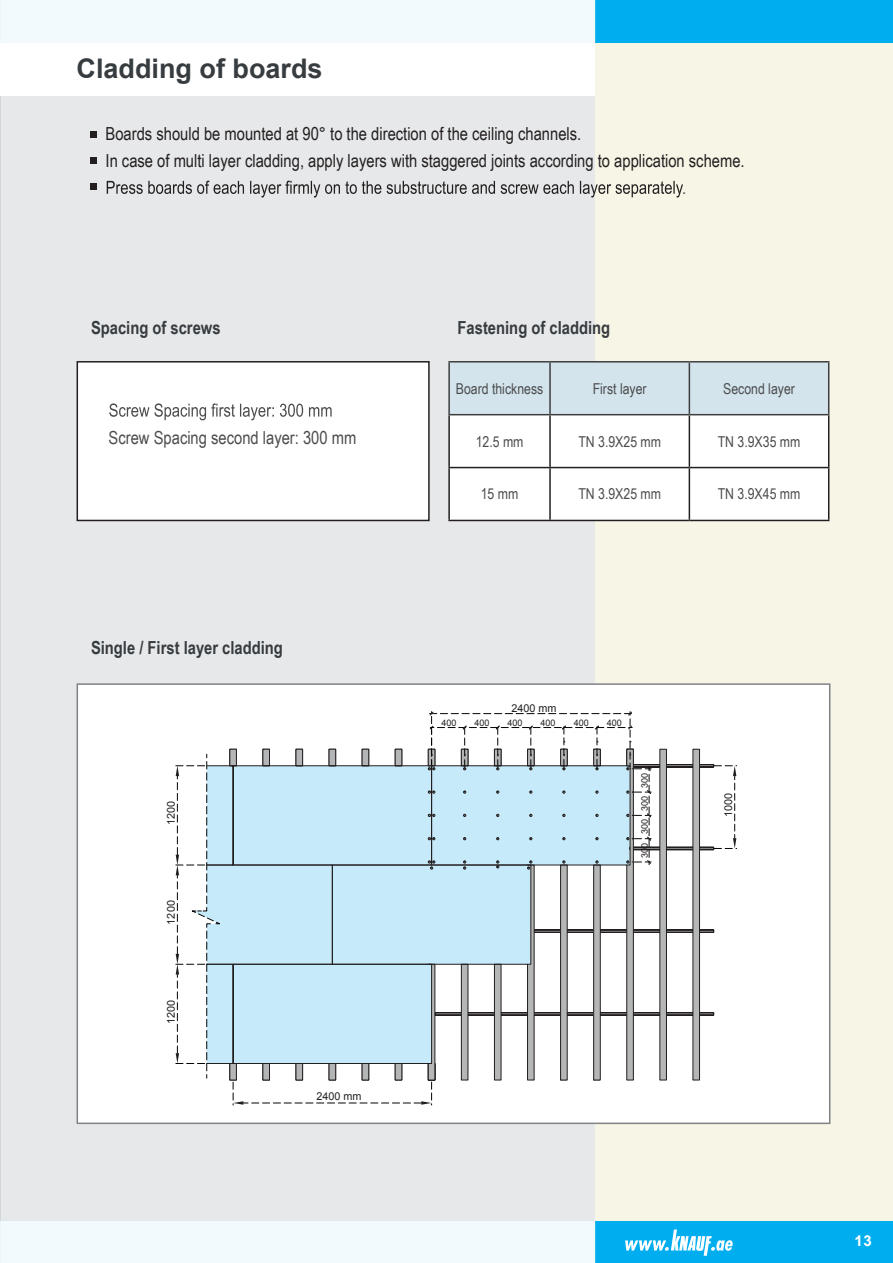
<style>
.page{position:relative;width:893px;height:1263px;background:#fff}
.page>*{position:absolute;margin:0;border:0;box-sizing:border-box;transform-origin:0 0}
.t1{font:700 27px "Arial";color:#373c40}
.t2{font:18px/27px "Arial Narrow";color:#231f20}
.t3{font:700 18px "Arial Narrow";color:#373c40}
.t4{font:18px "Arial Narrow";color:#4b4c4d}
.t5{font:15px "Arial Narrow";color:#4b4c4d}
.t6{font:700 15px "Arial";color:#fff}
.t7{font:10.8px "Arial";color:#231f20}
.t8{font:9px "Arial";color:#231f20}
</style>
<div class="page">
<div style="left:0;top:96px;width:595px;height:1125px;background:#e6e8ea"></div>
<div style="left:595px;top:1221px;width:298px;height:42px;background:#00aeef"></div>
<div style="left:595px;top:0;width:298px;height:43px;background:#00aeef"></div>
<div style="left:595px;top:43px;width:298px;height:1178px;background:#f6f5e6"></div>
<svg style="left:625px;top:1229px;width:108px;height:27px"></svg>
<div style="left:0;top:0;width:595px;height:43px;background:#f3fafe"></div>
<div style="left:0;top:1220px;width:595px;height:43px;background:#f3fafe"></div>
<svg style="left:107px;top:181px;width:576px;height:17px"></svg>
<div style="left:77px;top:362px;width:352px;height:158px;background:#fff"></div>
<div style="left:77px;top:361px;width:353px;height:160px;border:2px solid #231f20"></div>
<svg style="left:109px;top:403px;width:223px;height:17px"></svg>
<svg style="left:450px;top:363px;width:378px;height:157px;background:#eef4f7"></svg>
<hr style="left:828px;top:415px;width:1px;height:52px;background:#231f20">
<hr style="left:689px;top:415px;width:1px;height:52px;background:#231f20">
<hr style="left:549px;top:415px;width:2px;height:52px;background:#231f20">
<hr style="left:448px;top:415px;width:2px;height:52px;background:#231f20">
<hr style="left:689px;top:467px;width:140px;height:1px;background:#231f20">
<hr style="left:828px;top:468px;width:1px;height:52px;background:#231f20">
<hr style="left:550px;top:467px;width:139px;height:1px;background:#231f20">
<hr style="left:689px;top:468px;width:1px;height:52px;background:#231f20">
<hr style="left:448px;top:467px;width:102px;height:1px;background:#231f20">
<hr style="left:549px;top:468px;width:2px;height:52px;background:#231f20">
<hr style="left:448px;top:468px;width:2px;height:52px;background:#231f20">
<hr style="left:689px;top:520px;width:140px;height:1px;background:#231f20">
<hr style="left:550px;top:520px;width:139px;height:1px;background:#231f20">
<hr style="left:448px;top:520px;width:102px;height:1px;background:#231f20">
<hr style="left:689px;top:361px;width:140px;height:2px;background:#3e3e3f">
<hr style="left:828px;top:363px;width:1px;height:51px;background:#3e3e3f">
<hr style="left:550px;top:361px;width:139px;height:2px;background:#3e3e3f">
<hr style="left:689px;top:363px;width:1px;height:51px;background:#3e3e3f">
<hr style="left:448px;top:361px;width:102px;height:2px;background:#3e3e3f">
<hr style="left:549px;top:363px;width:2px;height:51px;background:#3e3e3f">
<hr style="left:448px;top:363px;width:2px;height:51px;background:#3e3e3f">
<hr style="left:689px;top:414px;width:140px;height:1px;background:#3e3e3f">
<hr style="left:550px;top:414px;width:139px;height:1px;background:#3e3e3f">
<hr style="left:448px;top:414px;width:102px;height:1px;background:#3e3e3f">
<div style="left:77px;top:684px;width:753px;height:439px;background:#fff"></div>
<div style="left:77px;top:683px;width:753px;height:441px;border:2px solid #808285"></div>
<div style="left:630px;top:847px;width:84px;height:3px;border:1px solid #231f20"></div>
<div style="left:630px;top:764px;width:84px;height:3px;border:1px solid #231f20"></div>
<div style="left:534px;top:930px;width:180px;height:2px;border:1px solid #231f20"></div>
<div style="left:435px;top:1012px;width:279px;height:3px;border:1px solid #231f20"></div>
<div style="left:693px;top:749px;width:6px;height:331px;background:#b5b6b6"></div>
<div style="left:693px;top:749px;width:7px;height:331px;border:1px dashed #231f20"></div>
<div style="left:660px;top:749px;width:6px;height:331px;background:#b5b6b6"></div>
<div style="left:660px;top:749px;width:7px;height:331px;border:1px dashed #231f20"></div>
<svg style="left:714px;top:765px;width:23px;height:84px"></svg>
<svg style="left:175px;top:711px;width:477px;height:394px"></svg>
<svg style="left:90px;top:131px;width:6px;height:6px"></svg>
<svg style="left:90px;top:157px;width:6px;height:6px"></svg>
<svg style="left:90px;top:184px;width:6px;height:6px"></svg>
<hr style="left:0;top:96px;width:1px;height:1124px;background:#869096">
<hr style="left:0;top:0;width:1px;height:43px;background:#c6eafa">
<hr style="left:0;top:1220px;width:1px;height:43px;background:#c6eafa">
<h1 class="t1" style="left:77px;top:51px;width:248px">Cladding of boards</h1>
<p class="t2" style="left:106px;top:119px;width:641px">Boards should be mounted at 90° to the direction of the ceiling channels.<br>In case of multi layer cladding, apply layers with staggered joints according to application scheme.</p>
<p class="t4" style="left:682px;top:174px;width:6px">.</p>
<p class="t3" style="left:91px;top:314px;width:131px">Spacing of screws</p>
<p class="t3" style="left:458px;top:314px;width:154px">Fastening of cladding</p>
<p class="t4" style="left:109px;top:424px;width:249px">Screw Spacing second layer: 300 mm</p>
<p class="t5" style="left:456px;top:377px;width:89px">Board thickness</p>
<p class="t5" style="left:593px;top:377px;width:55px">First layer</p>
<p class="t5" style="left:723px;top:377px;width:73px">Second layer</p>
<p class="t5" style="left:476px;top:430px;width:49px">12.5 mm</p>
<p class="t5" style="left:578px;top:430px;width:84px">TN 3.9X25 mm</p>
<p class="t5" style="left:718px;top:430px;width:84px">TN 3.9X35 mm</p>
<p class="t5" style="left:481px;top:483px;width:39px">15 mm</p>
<p class="t5" style="left:578px;top:483px;width:84px">TN 3.9X25 mm</p>
<p class="t5" style="left:718px;top:483px;width:84px">TN 3.9X45 mm</p>
<p class="t3" style="left:91px;top:634px;width:193px">Single / First layer cladding</p>
<p class="t7" style="left:164px;top:825px;width:26px;rotate:-90deg">1200</p>
<p class="t7" style="left:164px;top:924px;width:26px;rotate:-90deg">1200</p>
<p class="t7" style="left:164px;top:1024px;width:26px;rotate:-90deg">1200</p>
<p class="t7" style="left:316px;top:1089px;width:47px">2400 mm</p>
<p class="t8" style="left:441px;top:717px;width:17px">400</p>
<p class="t8" style="left:474px;top:717px;width:17px">400</p>
<p class="t7" style="left:511px;top:701px;width:47px">2400 mm</p>
<p class="t8" style="left:507px;top:717px;width:17px">400</p>
<p class="t8" style="left:541px;top:717px;width:17px">400</p>
<p class="t8" style="left:574px;top:717px;width:17px">400</p>
<p class="t8" style="left:607px;top:717px;width:17px">400</p>
<p class="t8" style="left:639px;top:788px;width:17px;rotate:-90deg">300</p>
<p class="t8" style="left:639px;top:811px;width:17px;rotate:-90deg">300</p>
<p class="t8" style="left:639px;top:857px;width:40px;rotate:-90deg">300 300</p>
<p class="t7" style="left:721px;top:817px;width:26px;rotate:-90deg">1000</p>
<p class="t6" style="left:854px;top:1231px;width:19px">13</p>
</div>
